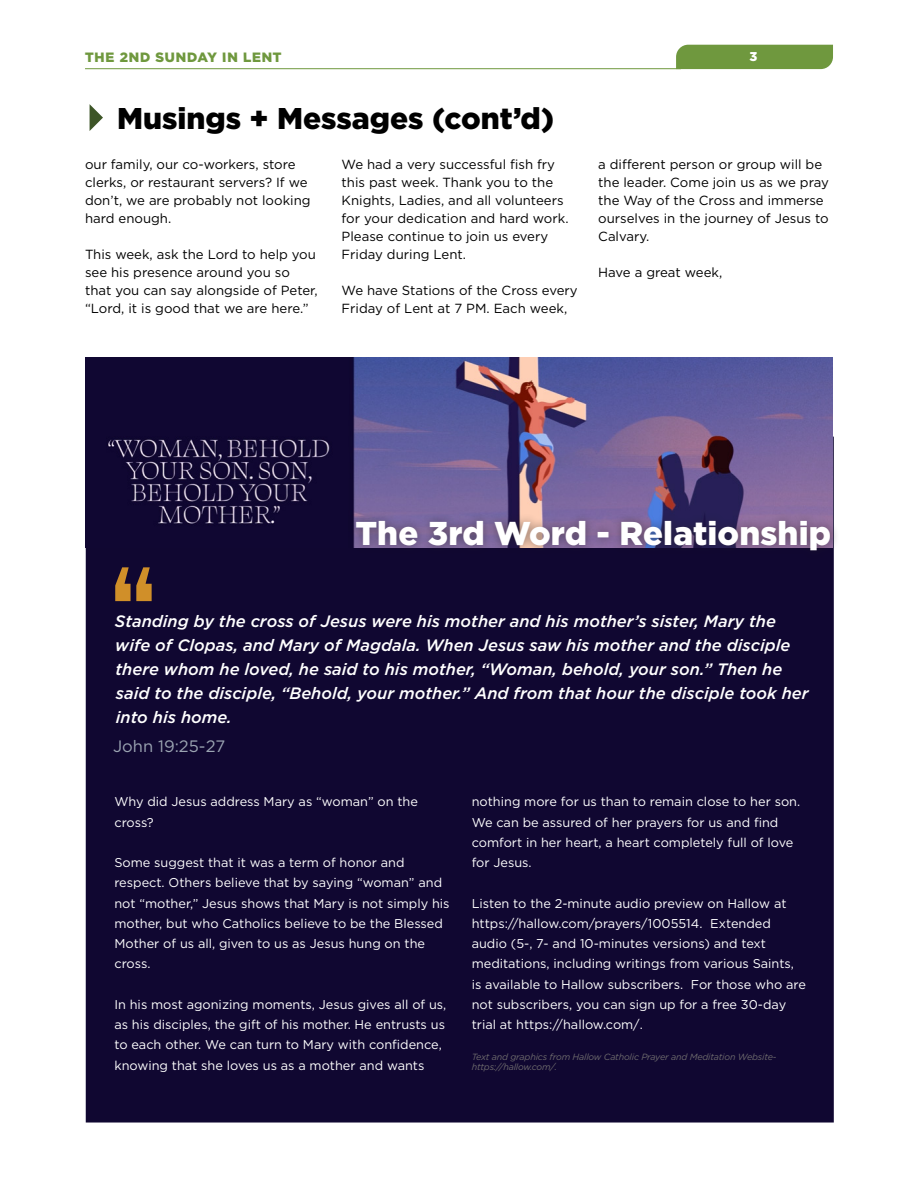
<style>
.page{position:relative;width:918px;height:1188px;background:#fff}
.page>*{position:absolute;margin:0;border:0;box-sizing:border-box;transform-origin:0 0}
.t1{font:900 33px "Gotham";letter-spacing:.005em;color:#fff}
.t2{font:900 30px "Gotham";color:#000}
.t3{font:italic 500 16.5px/24px "Gotham";color:#fff}
.t4{font:16.5px "Gotham";color:#9ba4b2}
.t5{font:900 13.5px "Gotham";color:#6f983e}
.t6{font:13.2px/18px "Gotham";color:#000}
.t7{font:12.75px/20.2px "Gotham";color:#fff}
.t8{font:900 12.75px "Gotham";color:#fff}
.Small_Detail_Footnot{font:italic 9px/10.5px "Gotham";letter-spacing:-.02em;color:#6e6b6d}
</style>
<div class="page">
<hr style="left:85px;top:68px;width:596px;height:1px;background:#6f983e">
<div style="left:676px;top:45px;width:157px;height:24px;background:#6f983e"></div>
<svg style="left:90px;top:104px;width:13px;height:27px"></svg>
<div style="left:86px;top:436px;width:748px;height:687px;background:#100731"></div>
<svg style="left:115px;top:567px;width:37px;height:34px"></svg>
<img style="left:86px;top:357px;width:747px;height:190px">
<div style="left:347px;top:512px;width:493px;height:48px;background:#231f20;opacity:.5"></div>
<p class="t5" style="left:85px;top:48px;width:199px">THE 2ND SUNDAY IN LENT</p>
<p class="t8" style="left:749px;top:48px;width:9px">3</p>
<p class="t2" style="left:117px;top:97px;width:439px">Musings + Messages (cont’d)</p>
<p class="t6" style="left:85px;top:155px;width:227px">our family, our co-workers, store clerks, or restaurant servers? If we don’t, we are probably not looking hard enough.</p>
<p class="t6" style="left:85px;top:245px;width:234px">This week, ask the Lord to help you see his presence around you so that you can say alongside of Peter, “Lord, it is good that we are here.”</p>
<p class="t6" style="left:342px;top:155px;width:228px">We had a very successful fish fry this past week. Thank you to the<br>Knights, Ladies, and all volunteers for your dedication and hard work.<br>Please continue to join us every<br>Friday during Lent.</p>
<p class="t6" style="left:342px;top:281px;width:238px">We have Stations of the Cross every<br>Friday of Lent at 7 PM. Each week,</p>
<p class="t6" style="left:598px;top:155px;width:232px">a different person or group will be the leader. Come join us as we pray the Way of the Cross and immerse ourselves in the journey of Jesus to<br>Calvary.</p>
<p class="t6" style="left:598px;top:263px;width:126px">Have a great week,</p>
<h3 class="t1" style="left:355px;top:511px;width:477px">The 3rd Word - Relationship</h3>
<p class="t3" style="left:115px;top:609px;width:695px">Standing by the cross of Jesus were his mother and his mother’s sister, Mary the wife of Clopas, and Mary of Magdala. When Jesus saw his mother and the disciple there whom he loved, he said to his mother, “Woman, behold, your son.” Then he said to the disciple, “Behold, your mother.” And from that hour the disciple took her into his home.</p>
<p class="t4" style="left:113px;top:735px;width:114px">John 19:25-27</p>
<p class="t7" style="left:114px;top:791px;width:305px">Why did Jesus address Mary as “woman” on the cross?</p>
<p class="t7" style="left:114px;top:852px;width:337px">Some suggest that it was a term of honor and respect. Others believe that by saying “woman” and not “mother,” Jesus shows that Mary is not simply his mother, but who Catholics believe to be the Blessed Mother of us all, given to us as Jesus hung on the cross.</p>
<p class="t7" style="left:114px;top:994px;width:334px">In his most agonizing moments, Jesus gives all of us, as his disciples, the gift of his mother. He entrusts us to each other. We can turn to Mary with confidence, knowing that she loves us as a mother and wants</p>
<p class="t7" style="left:472px;top:791px;width:330px">nothing more for us than to remain close to her son.</p>
<p class="t7" style="left:472px;top:812px;width:323px">We can be assured of her prayers for us and find comfort in her heart, a heart completely full of love for Jesus.</p>
<p class="t7" style="left:472px;top:893px;width:336px">Listen to the 2-minute audio preview on Hallow at https://hallow.com/prayers/1005514. Extended audio (5-, 7- and 10-minutes versions) and text meditations, including writings from various Saints, is available to Hallow subscribers. For those who are not subscribers, you can sign up for a free 30-day trial at https://hallow.com/.</p>
<p class="Small_Detail_Footnot" style="left:472px;top:1051px;width:306px">Text and graphics from Hallow Catholic Prayer and Meditation Website&shy;https://hallow.com/.</p>
</div>
